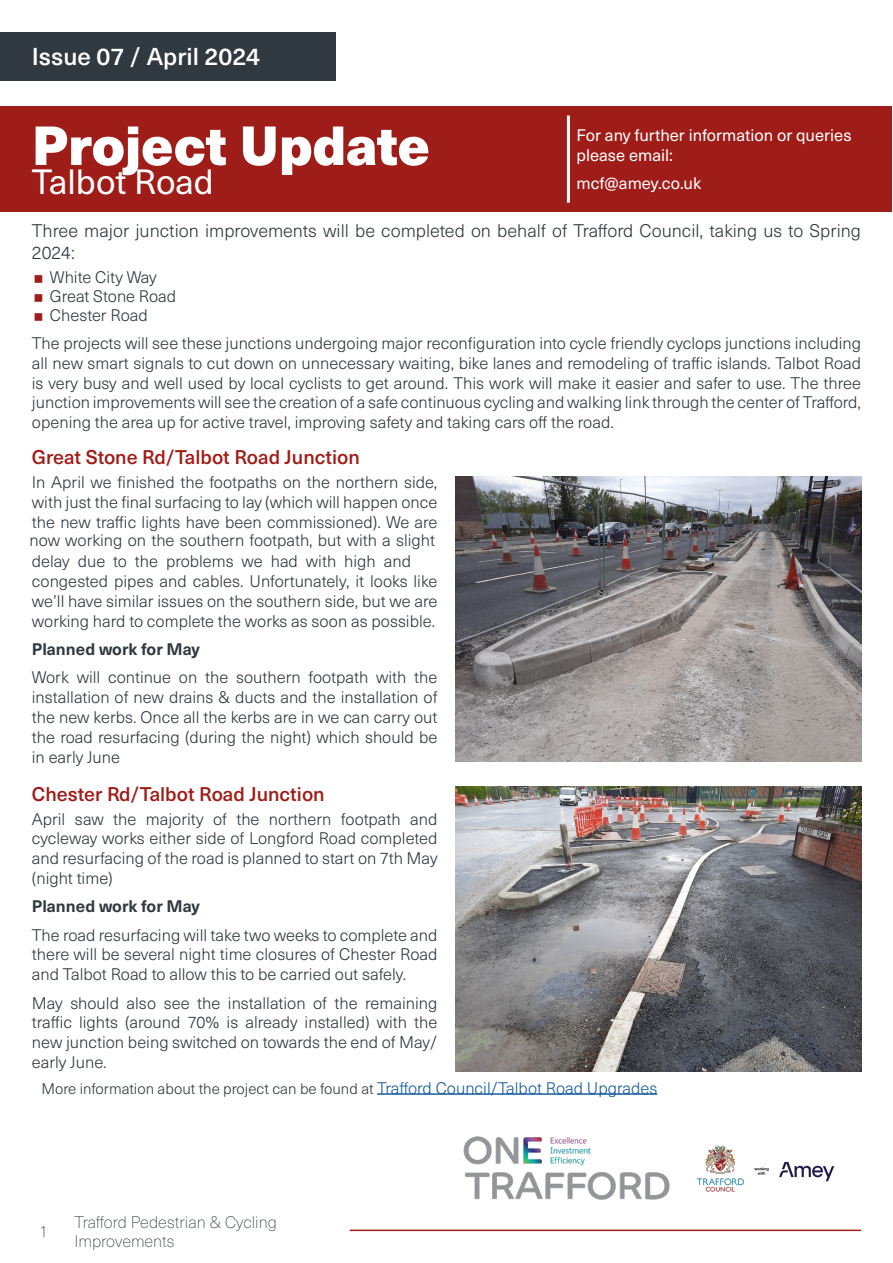
<style>
.page{position:relative;width:893px;height:1263px;background:#fff}
.page>*{position:absolute;margin:0;border:0;box-sizing:border-box;transform-origin:0 0}
.t1{font:900 54px "Neue Haas Unica W1 G";color:#fff}
.t2{font:34.5px "Neue Haas Unica W1 G";color:#fff}
.t3{font:500 24px "Neue Haas Unica W1 G";color:#fff}
.Heading_2{font:500 19.5px "Neue Haas Unica W1 G";color:#9f1d18}
.t4{font:300 18px/21.6px "Neue Haas Unica W1 G";color:#30393f}
.t5{font:300 16.5px/19.8px "Neue Haas Unica W1 G";color:#30393f;text-align:justify}
.t6{font:16.5px/19.8px "Neue Haas Unica W1 G";color:#fff}
.t7{font:100 16.5px/19.8px "Neue Haas Unica W1 G";color:#30393f}
.t8{font:700 16.5px "Neue Haas Unica W1 G";color:#30393f}
.t9{font:300 15px "Neue Haas Unica W1 G";color:#30393f}
.s1{font-size:16.5px;color:#175d9e}
</style>
<div class="page">
<img style="left:463px;top:1136px;width:372px;height:64px">
<hr style="left:377px;top:1093px;width:280px;height:2px;background:#175d9e">
<hr style="left:350px;top:1229px;width:511px;height:2px;background:#9f1d18">
<div style="left:0;top:32px;width:336px;height:49px;background:#30393f"></div>
<div style="left:0;top:106px;width:892px;height:106px;background:#9f1d18"></div>
<hr style="left:567px;top:115px;width:3px;height:88px;background:#fff">
<img style="left:455px;top:476px;width:406px;height:286px">
<img style="left:455px;top:786px;width:406px;height:286px">
<p class="t3" style="left:32px;top:39px;width:230px">Issue 07 / April 2024</p>
<p class="t1" style="left:32px;top:103px;width:399px">Project Update</p>
<p class="t2" style="left:32px;top:157px;width:183px">Talbot Road</p>
<p class="t6" style="left:577px;top:125px;width:276px">For any further information or queries please email:</p>
<p class="t6" style="left:577px;top:173px;width:126px">mcf@amey.co.uk</p>
<p class="t4" style="left:32px;top:219px;width:831px">Three major junction improvements will be completed on behalf of Trafford Council, taking us to Spring<br>2024:</p>
<p class="t5" style="left:50px;top:266px;width:108px">White City Way</p>
<p class="t5" style="left:50px;top:285px;width:128px">Great Stone Road</p>
<p class="t5" style="left:50px;top:304px;width:99px">Chester Road</p>
<p class="t5" style="left:32px;top:332px;width:831px">The projects will see these junctions undergoing major reconfiguration into cycle friendly cyclops junctions including all new smart signals to cut down on unnecessary waiting, bike lanes and remodeling of traffic islands. Talbot Road is very busy and well used by local cyclists to get around. This work will make it easier and safer to use. The three junction improvements will see the creation of a safe continuous cycling and walking link through the center of Trafford, opening the area up for active travel, improving safety and taking cars off the road.</p>
<p class="Heading_2" style="left:32px;top:443px;width:330px">Great Stone Rd/Talbot Road Junction</p>
<p class="t5" style="left:32px;top:472px;width:407px">In April we finished the footpaths on the northern side, with just the final surfacing to lay (which will happen once the new traffic lights have been commissioned). We are</p>
<p class="t5" style="left:29px;top:529px;width:407px;line-height:21.3px">now working on the southern footpath, but with a slight delay due to the problems we had with high and</p>
<p class="t5" style="left:32px;top:571px;width:407px">congested pipes and cables. Unfortunately, it looks like we’ll have similar issues on the southern side, but we are working hard to complete the works as soon as possible.</p>
<p class="t8" style="left:32px;top:637px;width:170px">Planned work for May</p>
<p class="t5" style="left:32px;top:667px;width:407px">Work will continue on the southern footpath with the installation of new drains &amp; ducts and the installation of the new kerbs. Once all the kerbs are in we can carry out the road resurfacing (during the night) which should be in early June</p>
<p class="Heading_2" style="left:32px;top:779px;width:294px">Chester Rd/Talbot Road Junction</p>
<p class="t5" style="left:32px;top:808px;width:407px">April saw the majority of the northern footpath and cycleway works either side of Longford Road completed and resurfacing of the road is planned to start on 7th May (night time)</p>
<p class="t8" style="left:32px;top:894px;width:170px">Planned work for May</p>
<p class="t5" style="left:32px;top:924px;width:407px">The road resurfacing will take two weeks to complete and there will be several night time closures of Chester Road and Talbot Road to allow this to be carried out safely.</p>
<p class="t5" style="left:32px;top:992px;width:407px">May should also see the installation of the remaining traffic lights (around 70% is already installed) with the new junction being switched on towards the end of May/ early June.</p>
<p class="t9" style="left:41px;top:1078px;width:617px">More information about the project can be found at <span class="s1">Trafford Council/Talbot Road Upgrades</span></p>
<p class="t7" style="left:39px;top:1221px;width:10px">1</p>
<p class="t7" style="left:74px;top:1211px;width:204px">Trafford Pedestrian &amp; Cycling<br>Improvements</p>
</div>
